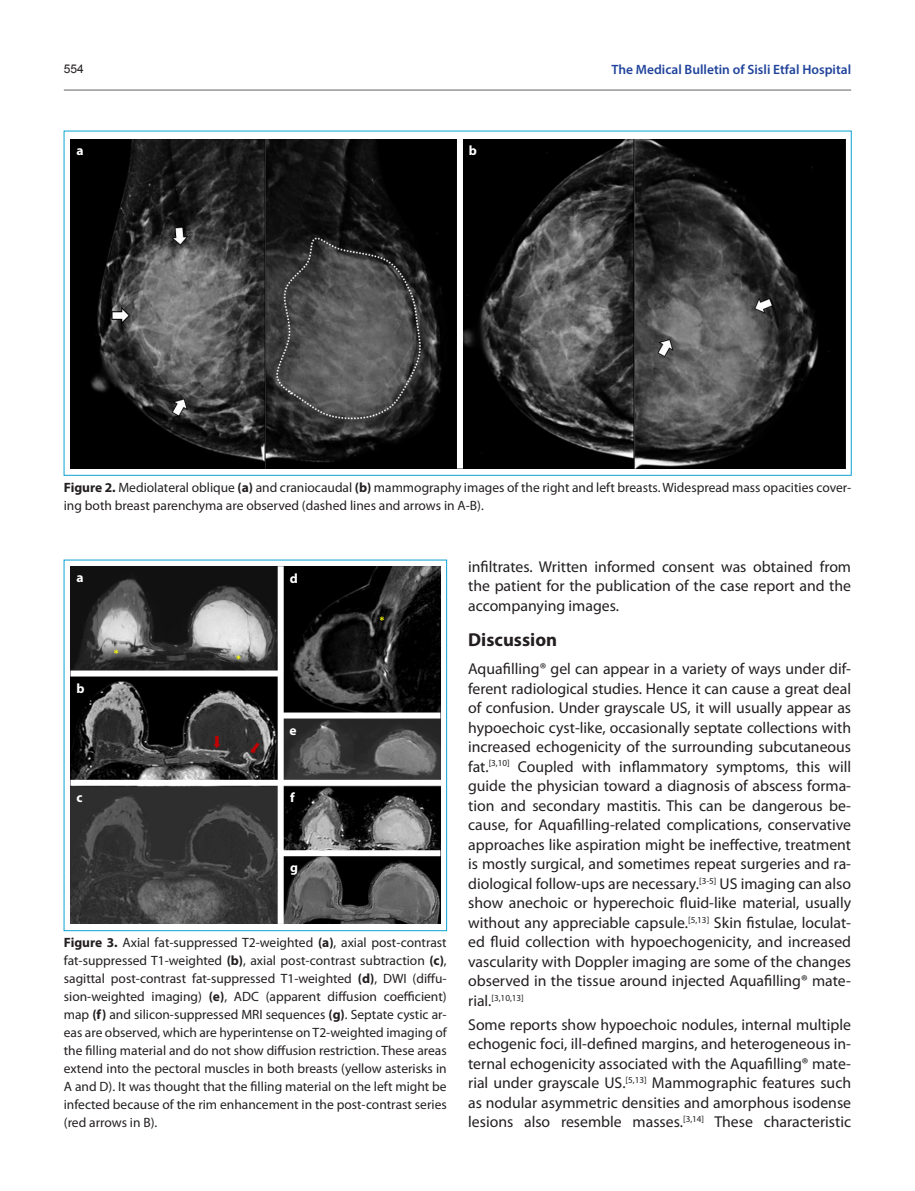
<style>
.page{position:relative;width:915px;height:1191px;background:#fff}
.page>*{position:absolute;margin:0;border:0;box-sizing:border-box;transform-origin:0 0}
.altbaslik{font:700 18.75px "Myriad Pro";color:#231f20}
.ana_metin_bosluksuz{font:15.75px/19.5px "Myriad Pro";color:#231f20;text-align:justify}
.ana_metin_bosluksuz-2{font:13.5px/18px "Myriad Pro";color:#231f20}
.t1{font:600 13.5px "Myriad Pro";color:#21449b}
.ana_metin_bosluksuz-3{font:700 13.5px "Myriad Pro";color:#fff}
.t2{font:12px "Arial";color:#231f20}
.ana_metin_bosluksuz-4{font:9.15px "Myriad Pro";color:#231f20}
.s1{font-weight:700}
.s2{font-size:15.75px}
</style>
<div class="page">
<hr style="left:64px;top:89px;width:786px;height:2px;background:#939598">
<img style="left:70px;top:139px;width:774px;height:329px">
<div style="left:457px;top:139px;width:6px;height:329px;background:#fff"></div>
<img style="left:70px;top:566px;width:370px;height:358px">
<div style="left:277px;top:566px;width:6px;height:358px;background:#fff"></div>
<div style="left:70px;top:670px;width:211px;height:6px;background:#fff"></div>
<div style="left:70px;top:780px;width:371px;height:6px;background:#fff"></div>
<div style="left:279px;top:712px;width:161px;height:6px;background:#fff"></div>
<div style="left:279px;top:850px;width:161px;height:6px;background:#fff"></div>
<p class="t2" style="left:64px;top:60px;width:22px">554</p>
<p class="t1" style="left:611px;top:61px;width:241px">The Medical Bulletin of Sisli Etfal Hospital</p>
<p class="ana_metin_bosluksuz-3" style="left:76px;top:142px;width:9px">a</p>
<p class="ana_metin_bosluksuz-3" style="left:469px;top:142px;width:10px">b</p>
<p class="ana_metin_bosluksuz-2" style="left:64px;top:478px;width:788px"><span class="s1">Figure 2.</span> Mediolateral oblique <span class="s1">(a)</span> and craniocaudal <span class="s1">(b)</span> mammography images of the right and left breasts. Widespread mass opacities cover&shy;ing both breast parenchyma are observed (dashed lines and arrows in A-B).</p>
<p class="ana_metin_bosluksuz-3" style="left:76px;top:569px;width:9px">a</p>
<p class="ana_metin_bosluksuz-3" style="left:76px;top:679px;width:10px">b</p>
<p class="ana_metin_bosluksuz-3" style="left:76px;top:788px;width:8px">c</p>
<p class="ana_metin_bosluksuz-3" style="left:290px;top:569px;width:10px">d</p>
<p class="ana_metin_bosluksuz-3" style="left:289px;top:721px;width:9px">e</p>
<p class="ana_metin_bosluksuz-3" style="left:290px;top:788px;width:6px">f</p>
<p class="ana_metin_bosluksuz-3" style="left:290px;top:858px;width:9px">g</p>
<p class="ana_metin_bosluksuz-2" style="left:64px;top:933px;width:384px;text-align:justify"><span class="s1">Figure 3.</span> Axial fat-suppressed T2-weighted <span class="s1">(a)</span>, axial post-contrast fat-suppressed T1-weighted <span class="s1">(b)</span>, axial post-contrast subtraction <span class="s1">(c)</span>, sagittal post-contrast fat-suppressed T1-weighted <span class="s1">(d)</span>, DWI (diffu&shy;sion-weighted imaging) <span class="s1">(e)</span>, ADC (apparent diffusion coefficient) map <span class="s1">(f)</span> and silicon-suppressed MRI sequences <span class="s1">(g)</span>. Septate cystic ar&shy;eas are observed, which are hyperintense on T2-weighted imaging of the filling material and do not show diffusion restriction. These areas extend into the pectoral muscles in both breasts (yellow asterisks in A and D). It was thought that the filling material on the left might be infected because of the rim enhancement in the post-contrast series (red arrows in B).</p>
<p class="ana_metin_bosluksuz" style="left:468px;top:556px;width:384px">infiltrates. Written informed consent was obtained from the patient for the publication of the case report and the accompanying images.</p>
<p class="altbaslik" style="left:468px;top:627px;width:91px">Discussion</p>
<p class="ana_metin_bosluksuz" style="left:468px;top:658px;width:384px">Aquafilling® gel can appear in a variety of ways under dif&shy;ferent radiological studies. Hence it can cause a great deal of confusion. Under grayscale US, it will usually appear as hypoechoic cyst-like, occasionally septate collections with increased echogenicity of the surrounding subcutaneous fat.<sup>[3,10]</sup> Coupled with inflammatory symptoms, this will guide the physician toward a diagnosis of abscess forma&shy;tion and secondary mastitis. This can be dangerous be&shy;cause, for Aquafilling-related complications, conservative approaches like aspiration might be ineffective, treatment is mostly surgical, and sometimes repeat surgeries and ra&shy;diological follow-ups are necessary.<sup>[3-5]</sup> US imaging can also show anechoic or hyperechoic fluid-like material, usually without any appreciable capsule.<sup>[5,13]</sup> Skin fistulae, loculat&shy;ed fluid collection with hypoechogenicity, and increased vascularity with Doppler imaging are some of the changes observed in the tissue around injected Aquafilling® mate-</p>
<p class="ana_metin_bosluksuz-4" style="left:468px;top:992px;width:57px"><span class="s2">rial.</span>[3,10,13]</p>
<p class="ana_metin_bosluksuz" style="left:468px;top:1014px;width:384px">Some reports show hypoechoic nodules, internal multiple echogenic foci, ill-defined margins, and heterogeneous in&shy;ternal echogenicity associated with the Aquafilling® mate&shy;rial under grayscale US.<sup>[5,13]</sup> Mammographic features such as nodular asymmetric densities and amorphous isodense lesions also resemble masses.<sup>[3,14]</sup> These characteristic</p>
</div>
